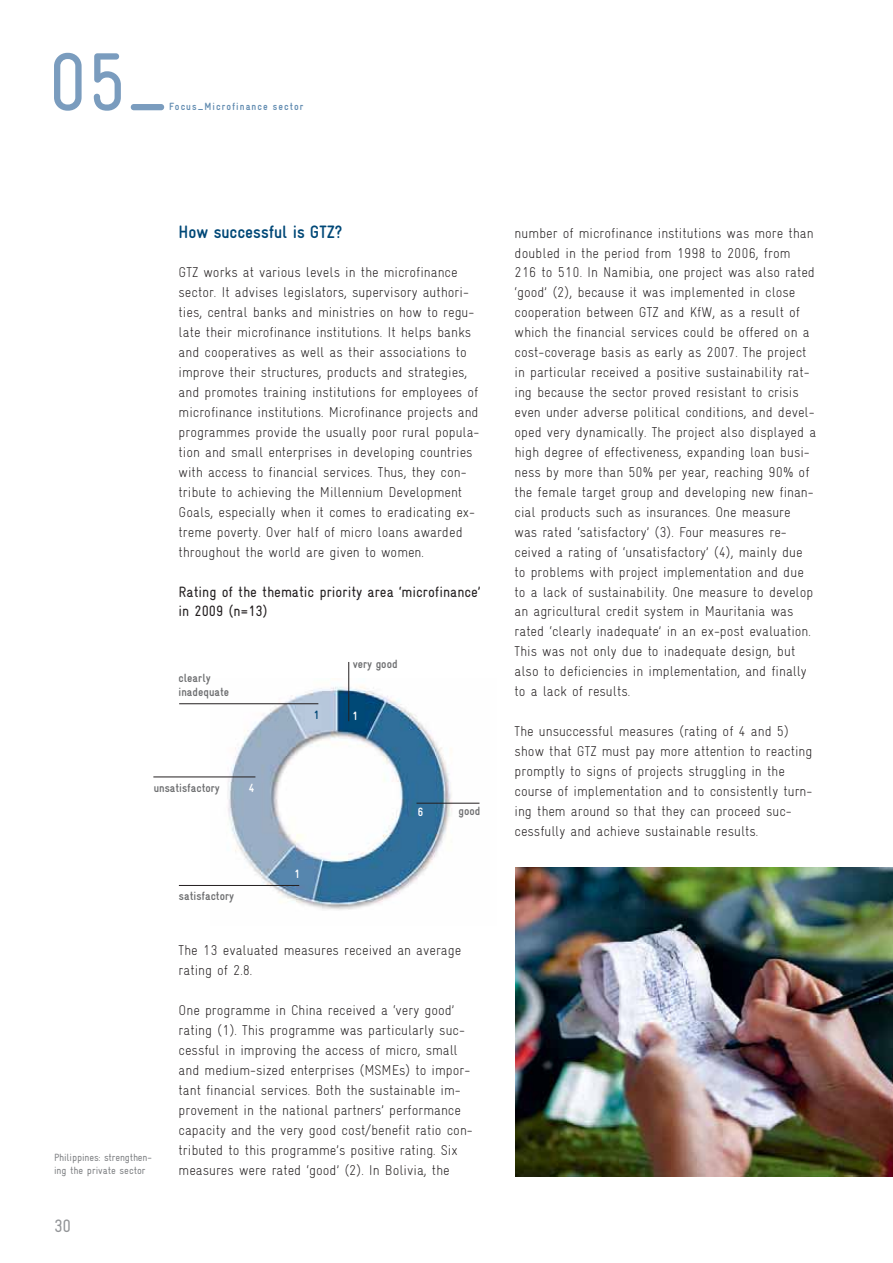
<style>
.page{position:relative;width:893px;height:1263px;background:#fff}
.page>*{position:absolute;margin:0;border:0;box-sizing:border-box;transform-origin:0 0}
.t1{font:condensed 82.5px "Gravur";color:#7a9cbe}
.t2{font:700 condensed 18px "Gravur";color:#004877}
.t3{font:condensed 18px "Gravur";color:#939598}
.t4{font:condensed 15px/20px "Gravur";color:#231f20}
.t5{font:300 condensed 14.25px/20px "Gravur";color:#231f20}
.t6{font:700 condensed 12px/13.5px "Gravur";color:#6d6e70}
.t7{font:700 condensed 12px "Gravur";color:#fff}
.t8{font:700 condensed 12px "Gravur";color:#004877}
.t9{font:condensed 10.5px/13.5px "Gravur";letter-spacing:-.01em;color:#808285}
.t10{font:700 condensed 10.5px "Gravur";letter-spacing:.1em;color:#628cb1}
</style>
<div class="page">
<img style="left:515px;top:867px;width:377px;height:309px">
<img style="left:210px;top:679px;width:270px;height:231px">
<hr style="left:179px;top:703px;width:139px;height:1px;background:#231f20">
<hr style="left:416px;top:803px;width:63px;height:1px;background:#231f20">
<hr style="left:153px;top:777px;width:102px;height:1px;background:#231f20">
<hr style="left:179px;top:885px;width:120px;height:1px;background:#231f20">
<hr style="left:348px;top:662px;width:1px;height:59px;background:#231f20">
<h1 class="t1" style="left:48px;top:51px;width:121px">05_</h1>
<p class="t10" style="left:169px;top:103px;width:136px">Focus_Microfinance sector</p>
<p class="t2" style="left:179px;top:225px;width:165px">How successful is GTZ?</p>
<p class="t5" style="left:179px;top:264px;width:302px">GTZ works at various levels in the microfinance sector. It advises legislators, supervisory authori&shy;ties, central banks and ministries on how to regu&shy;late their microfinance institutions. It helps banks and cooperatives as well as their associations to improve their structures, products and strategies, and promotes training institutions for employees of microfinance institutions. Microfinance projects and programmes provide the usually poor rural popula&shy;tion and small enterprises in developing countries with access to financial services. Thus, they con&shy;tribute to achieving the Millennium Development Goals, especially when it comes to eradicating ex&shy;treme poverty. Over half of micro loans awarded throughout the world are given to women.</p>
<p class="t4" style="left:179px;top:583px;width:303px">Rating of the thematic priority area ‘microfinance’ in 2009 (n=13)</p>
<p class="t6" style="left:179px;top:673px;width:52px">clearly inadequate</p>
<p class="t6" style="left:154px;top:782px;width:68px">unsatisfactory</p>
<p class="t7" style="left:249px;top:783px;width:7px">4</p>
<p class="t6" style="left:179px;top:890px;width:57px">satisfactory</p>
<p class="t6" style="left:353px;top:658px;width:46px">very good</p>
<p class="t8" style="left:314px;top:711px;width:7px">1</p>
<p class="t7" style="left:352px;top:711px;width:7px">1</p>
<p class="t7" style="left:294px;top:870px;width:7px">1</p>
<p class="t7" style="left:418px;top:808px;width:7px">6</p>
<p class="t6" style="left:458px;top:806px;width:23px">good</p>
<p class="t9" style="left:54px;top:1151px;width:99px">Philippines: strengthen&shy;ing the private sector</p>
<p class="t3" style="left:54px;top:1219px;width:19px">30</p>
<p class="t5" style="left:179px;top:942px;width:284px">The 13 evaluated measures received an average rating of 2.8.</p>
<p class="t5" style="left:179px;top:1002px;width:296px">One programme in China received a ‘very good’ rating (1). This programme was particularly suc&shy;cessful in improving the access of micro, small and medium-sized enterprises (MSMEs) to impor&shy;tant financial services. Both the sustainable im&shy;provement in the national partners’ performance capacity and the very good cost/benefit ratio con&shy;tributed to this programme’s positive rating. Six measures were rated ‘good’ (2). In Bolivia, the</p>
<p class="t5" style="left:514px;top:224px;width:303px">number of microfinance institutions was more than doubled in the period from 1998 to 2006, from<br>216 to 510. In Namibia, one project was also rated ‘good’ (2), because it was implemented in close cooperation between GTZ and KfW, as a result of which the financial services could be offered on a cost-coverage basis as early as 2007. The project in particular received a positive sustainability rat&shy;ing because the sector proved resistant to crisis even under adverse political conditions, and devel&shy;oped very dynamically. The project also displayed a high degree of effectiveness, expanding loan busi&shy;ness by more than 50% per year, reaching 90% of the female target group and developing new finan&shy;cial products such as insurances. One measure was rated ‘satisfactory’ (3). Four measures re&shy;ceived a rating of ‘unsatisfactory’ (4), mainly due to problems with project implementation and due to a lack of sustainability. One measure to develop an agricultural credit system in Mauritania was rated ‘clearly inadequate’ in an ex-post evaluation.<br>This was not only due to inadequate design, but also to deficiencies in implementation, and finally to a lack of results.</p>
<p class="t5" style="left:514px;top:723px;width:299px">The unsuccessful measures (rating of 4 and 5) show that GTZ must pay more attention to reacting promptly to signs of projects struggling in the course of implementation and to consistently turn&shy;ing them around so that they can proceed suc&shy;cessfully and achieve sustainable results.</p>
</div>
